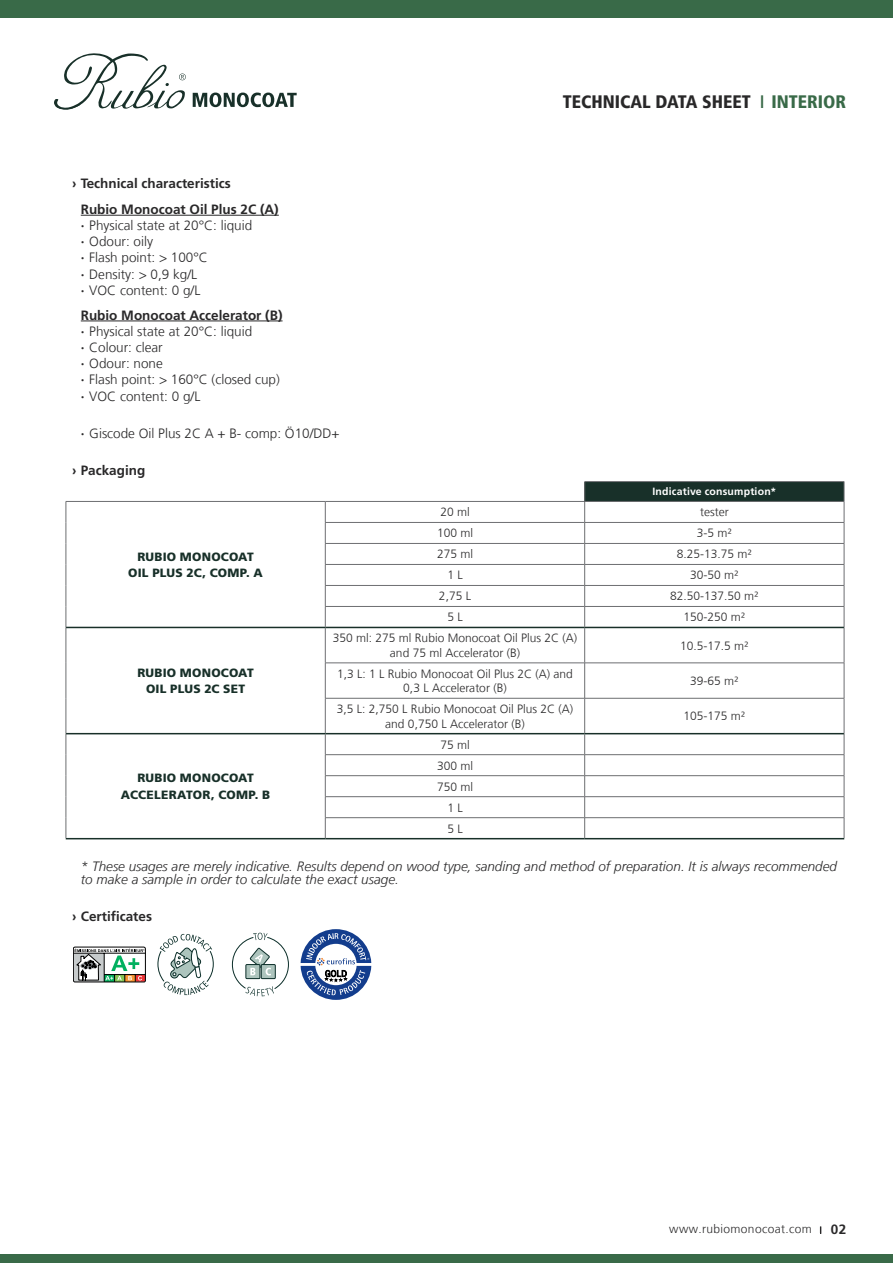
<style>
.page{position:relative;width:893px;height:1263px;background:#fff}
.page>*{position:absolute;margin:0;border:0;box-sizing:border-box;transform-origin:0 0}
.t1{font:900 condensed 18px "Frutiger 77";color:#292829}
.t2{font:300 13.5px/16.2px "Frutiger LT";color:#292829}
.t3{font:italic 300 13.5px/13.5px "Frutiger LT";color:#292829}
.t4{font:700 13.5px/25.5px "Frutiger LT Std";color:#292829}
.t5{font:300 12px/21px "Frutiger LT";color:#292829;text-align:center}
.t6{font:900 12px/16.5px "Frutiger LT Std";letter-spacing:.015em;color:#183029;text-align:center}
.t7{font:300 12px "Frutiger LT";letter-spacing:.03em;color:#292829}
.t8{font:700 10.5px "Frutiger LT Std";letter-spacing:.02em;color:#fff}
.s1{font-weight:700}
.s2{color:#396a48}
.s3{font-family:"Frutiger LT Std";font-weight:700;font-size:9.15px}
.s4{font-family:"Frutiger LT Std";font-weight:700;font-size:13.5px}
</style>
<div class="page">
<hr style="left:81px;top:215px;width:198px;height:1px;background:#292829">
<hr style="left:81px;top:321px;width:202px;height:1px;background:#292829">
<div style="left:585px;top:482px;width:259px;height:19px;background:#183029"></div>
<hr style="left:584px;top:481px;width:260px;height:1px;background:#6d6e71">
<hr style="left:325px;top:501px;width:260px;height:1px;background:#6d6e71">
<hr style="left:585px;top:501px;width:259px;height:1px;background:#6d6e71">
<hr style="left:325px;top:522px;width:260px;height:1px;background:#6d6e71">
<hr style="left:585px;top:522px;width:259px;height:1px;background:#6d6e71">
<hr style="left:325px;top:543px;width:260px;height:1px;background:#6d6e71">
<hr style="left:585px;top:543px;width:259px;height:1px;background:#6d6e71">
<hr style="left:325px;top:564px;width:260px;height:1px;background:#6d6e71">
<hr style="left:585px;top:564px;width:259px;height:1px;background:#6d6e71">
<hr style="left:325px;top:585px;width:260px;height:1px;background:#6d6e71">
<hr style="left:585px;top:585px;width:259px;height:1px;background:#6d6e71">
<hr style="left:325px;top:606px;width:260px;height:1px;background:#6d6e71">
<hr style="left:585px;top:606px;width:259px;height:1px;background:#6d6e71">
<svg style="left:584px;top:482px;width:1px;height:145px"></svg>
<svg style="left:844px;top:482px;width:1px;height:145px"></svg>
<hr style="left:584px;top:628px;width:1px;height:35px;background:#6d6e71">
<hr style="left:844px;top:627px;width:1px;height:36px;background:#6d6e71">
<hr style="left:325px;top:663px;width:260px;height:1px;background:#6d6e71">
<hr style="left:585px;top:663px;width:259px;height:1px;background:#6d6e71">
<hr style="left:584px;top:663px;width:1px;height:35px;background:#6d6e71">
<hr style="left:844px;top:663px;width:1px;height:35px;background:#6d6e71">
<hr style="left:325px;top:698px;width:260px;height:1px;background:#6d6e71">
<hr style="left:585px;top:698px;width:259px;height:1px;background:#6d6e71">
<hr style="left:584px;top:698px;width:1px;height:35px;background:#6d6e71">
<hr style="left:844px;top:698px;width:1px;height:36px;background:#6d6e71">
<hr style="left:325px;top:754px;width:260px;height:1px;background:#6d6e71">
<hr style="left:585px;top:754px;width:259px;height:1px;background:#6d6e71">
<hr style="left:325px;top:775px;width:260px;height:1px;background:#6d6e71">
<hr style="left:585px;top:775px;width:259px;height:1px;background:#6d6e71">
<hr style="left:325px;top:796px;width:260px;height:1px;background:#6d6e71">
<hr style="left:585px;top:796px;width:259px;height:1px;background:#6d6e71">
<hr style="left:325px;top:817px;width:260px;height:1px;background:#6d6e71">
<hr style="left:585px;top:817px;width:259px;height:1px;background:#6d6e71">
<svg style="left:584px;top:734px;width:1px;height:104px"></svg>
<svg style="left:844px;top:734px;width:1px;height:104px"></svg>
<svg style="left:66px;top:502px;width:1px;height:125px"></svg>
<hr style="left:66px;top:627px;width:1px;height:36px;background:#6d6e71">
<hr style="left:66px;top:663px;width:1px;height:35px;background:#6d6e71">
<hr style="left:66px;top:698px;width:1px;height:36px;background:#6d6e71">
<hr style="left:66px;top:501px;width:259px;height:1px;background:#6d6e71">
<svg style="left:325px;top:502px;width:1px;height:125px"></svg>
<hr style="left:325px;top:628px;width:1px;height:35px;background:#6d6e71">
<hr style="left:325px;top:663px;width:1px;height:35px;background:#6d6e71">
<hr style="left:325px;top:698px;width:1px;height:35px;background:#6d6e71">
<svg style="left:66px;top:734px;width:1px;height:104px"></svg>
<svg style="left:325px;top:734px;width:1px;height:104px"></svg>
<hr style="left:325px;top:627px;width:260px;height:1px;background:#183029">
<hr style="left:585px;top:627px;width:259px;height:1px;background:#183029">
<hr style="left:66px;top:627px;width:259px;height:1px;background:#183029">
<hr style="left:325px;top:733px;width:260px;height:1px;background:#183029">
<hr style="left:585px;top:733px;width:259px;height:1px;background:#183029">
<hr style="left:66px;top:733px;width:259px;height:1px;background:#183029">
<hr style="left:66px;top:838px;width:259px;height:1px;background:#183029">
<hr style="left:325px;top:838px;width:260px;height:1px;background:#183029">
<hr style="left:585px;top:838px;width:259px;height:1px;background:#183029">
<svg style="left:73px;top:947px;width:73px;height:35px"></svg>
<svg style="left:232px;top:933px;width:57px;height:63px"></svg>
<svg style="left:158px;top:934px;width:55px;height:61px"></svg>
<svg style="left:301px;top:929px;width:70px;height:71px"></svg>
<svg style="left:54px;top:53px;width:132px;height:57px"></svg>
<svg style="left:193px;top:92px;width:104px;height:15px"></svg>
<div style="left:0;top:0;width:893px;height:18px;background:#396a48"></div>
<div style="left:0;top:1254px;width:893px;height:9px;background:#396a48"></div>
<p class="t4" style="left:81px;top:171px;width:200px;text-indent:-9px">› Technical characteristics<br>Rubio Monocoat Oil Plus 2C (A)</p>
<p class="t2" style="left:81px;top:217px;width:173px"><span class="s1">·</span> Physical state at 20°C: liquid <span class="s1">·</span> Odour: oily<br><span class="s1">·</span> Flash point: &gt; 100°C<br><span class="s1">·</span> Density: &gt; 0,9 kg/L<br><span class="s1">·</span> VOC content: 0 g/L</p>
<p class="t4" style="left:81px;top:302px;width:203px">Rubio Monocoat Accelerator (B)</p>
<p class="t2" style="left:81px;top:323px;width:201px"><span class="s1">·</span> Physical state at 20°C: liquid<br><span class="s1">·</span> Colour: clear<br><span class="s1">·</span> Odour: none<br><span class="s1">·</span> Flash point: &gt; 160°C (closed cup) <span class="s1">·</span> VOC content: 0 g/L</p>
<p class="t2" style="left:81px;top:426px;width:260px"><span class="s1">·</span> Giscode Oil Plus 2C A + B- comp: Ö10/DD+</p>
<p class="t4" style="left:72px;top:458px;width:75px">› Packaging</p>
<p class="t6" style="left:128px;top:548px;width:136px">RUBIO MONOCOAT<br>OIL PLUS 2C, COMP. A</p>
<h1 class="t1" style="left:563px;top:91px;width:285px">TECHNICAL DATA SHEET <span class="s2">I INTERIOR</span></h1>
<p class="t8" style="left:652px;top:486px;width:125px">Indicative consumption*</p>
<p class="t5" style="left:440px;top:502px;width:31px">20 ml</p>
<p class="t5" style="left:700px;top:502px;width:30px">tester</p>
<p class="t5" style="left:437px;top:523px;width:38px">100 ml</p>
<p class="t5" style="left:697px;top:523px;width:37px">3-5 m²</p>
<p class="t5" style="left:437px;top:544px;width:38px">275 ml</p>
<p class="t5" style="left:677px;top:544px;width:77px">8.25-13.75 m²</p>
<p class="t5" style="left:447px;top:565px;width:17px">1 L</p>
<p class="t5" style="left:690px;top:565px;width:50px">30-50 m²</p>
<p class="t5" style="left:439px;top:586px;width:34px">2,75 L</p>
<p class="t5" style="left:670px;top:586px;width:90px">82.50-137.50 m²</p>
<p class="t5" style="left:447px;top:607px;width:17px">5 L</p>
<p class="t5" style="left:683px;top:607px;width:63px">150-250 m²</p>
<p class="t6" style="left:137px;top:664px;width:118px">RUBIO MONOCOAT<br>OIL PLUS 2C SET</p>
<p class="t6" style="left:121px;top:770px;width:151px">RUBIO MONOCOAT<br>ACCELERATOR, COMP. B</p>
<p class="t5" style="left:333px;top:631px;width:246px;line-height:14.4px">350 ml: 275 ml Rubio Monocoat Oil Plus 2C (A) and 75 ml Accelerator (B)</p>
<p class="t5" style="left:680px;top:635px;width:70px">10.5-17.5 m²</p>
<p class="t5" style="left:337px;top:667px;width:237px;line-height:14.4px">1,3 L: 1 L Rubio Monocoat Oil Plus 2C (A) and<br>0,3 L Accelerator (B)</p>
<p class="t5" style="left:690px;top:671px;width:50px">39-65 m²</p>
<p class="t5" style="left:337px;top:702px;width:238px;line-height:14.4px">3,5 L: 2,750 L Rubio Monocoat Oil Plus 2C (A) and 0,750 L Accelerator (B)</p>
<p class="t5" style="left:683px;top:706px;width:63px">105-175 m²</p>
<p class="t5" style="left:437px;top:734px;width:38px">75 ml<br>300 ml<br>750 ml<br>1 L<br>5 L</p>
<p class="t3" style="left:81px;top:860px;width:758px">* These usages are merely indicative. Results depend on wood type, sanding and method of preparation. It is always recommended to make a sample in order to calculate the exact usage.</p>
<p class="t4" style="left:72px;top:904px;width:81px">› Certificates</p>
<p class="t7" style="left:669px;top:1222px;width:178px">www.rubiomonocoat.com <span class="s3">I</span> <span class="s4">02</span></p>
</div>
